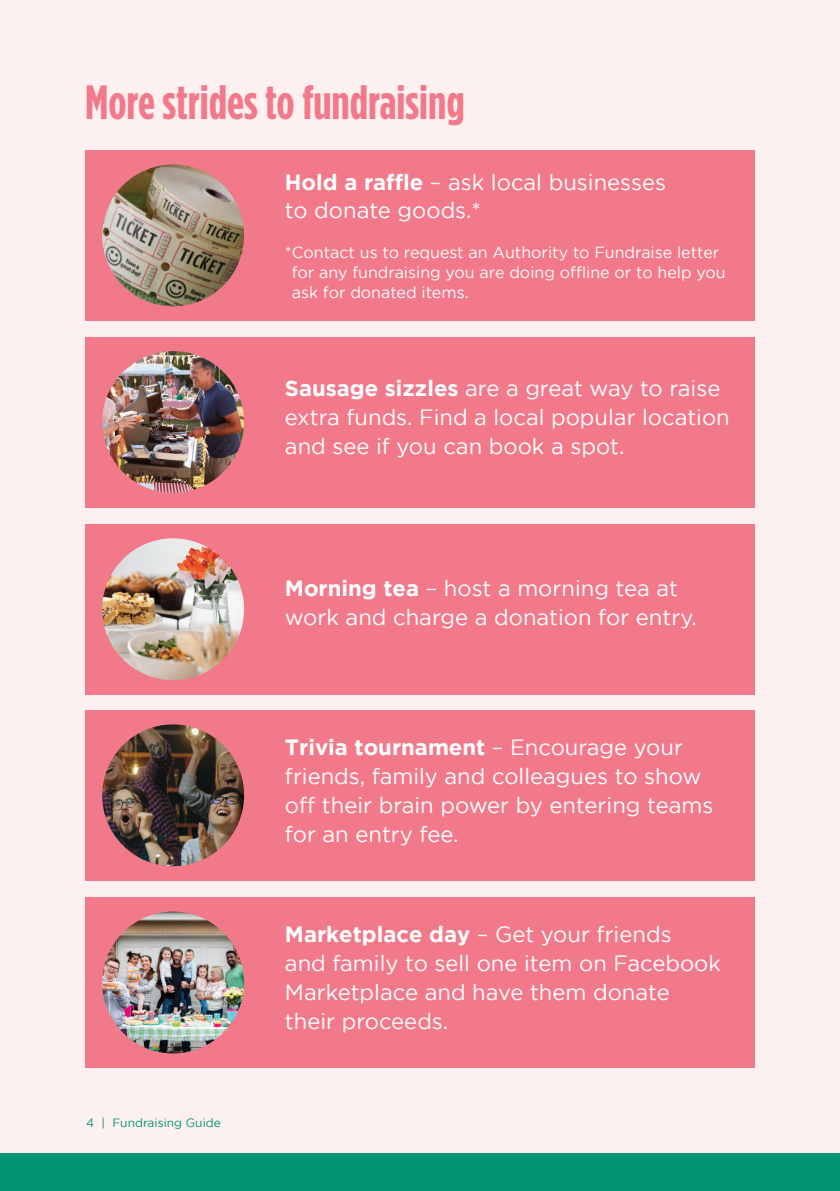
<style>
.page{position:relative;width:840px;height:1191px;background:#fff}
.page>*{position:absolute;margin:0;border:0;box-sizing:border-box;transform-origin:0 0}
.t1{font:700 48px "Gotham Condensed";color:#f2798a}
.t2{font:22px/28.8px "Gotham";color:#fff}
.t3{font:16px/20px "Gotham";color:#fff}
.t4{font:12px "Gotham";color:#009472}
.s1{font-weight:700}
</style>
<div class="page">
<div style="left:0;top:0;width:839px;height:1191px;background:#fdf0f0"></div>
<div style="left:0;top:1153px;width:839px;height:38px;background:#009472"></div>
<div style="left:85px;top:151px;width:669px;height:170px;background:#f2798a"></div>
<div style="left:85px;top:337px;width:669px;height:170px;background:#f2798a"></div>
<div style="left:85px;top:524px;width:669px;height:170px;background:#f2798a"></div>
<div style="left:85px;top:710px;width:669px;height:170px;background:#f2798a"></div>
<div style="left:85px;top:897px;width:669px;height:170px;background:#f2798a"></div>
<img style="left:102px;top:164px;width:142px;height:143px">
<img style="left:102px;top:351px;width:142px;height:142px;border-radius:71px">
<img style="left:102px;top:538px;width:142px;height:142px;border-radius:71px">
<img style="left:102px;top:724px;width:142px;height:142px;border-radius:71px">
<img style="left:102px;top:911px;width:142px;height:142px;border-radius:71px">
<h1 class="t1" style="left:85px;top:75px;width:381px">More strides to fundraising</h1>
<p class="t2" style="left:285px;top:167px;width:382px"><span class="s1">Hold a raffle</span> – ask local businesses to donate goods.*</p>
<p class="t3" style="left:291px;top:242px;width:435px;text-indent:-7px">*Contact us to request an Authority to Fundraise letter for any fundraising you are doing offline or to help you ask for donated items.</p>
<p class="t2" style="left:285px;top:373px;width:446px"><span class="s1">Sausage sizzles</span> are a great way to raise extra funds. Find a local popular location and see if you can book a spot.</p>
<p class="t2" style="left:285px;top:573px;width:413px"><span class="s1">Morning tea</span> – host a morning tea at work and charge a donation for entry.</p>
<p class="t2" style="left:285px;top:732px;width:430px"><span class="s1">Trivia tournament</span> – Encourage your friends, family and colleagues to show off their brain power by entering teams for an entry fee.</p>
<p class="t4" style="left:86px;top:1115px;width:136px">4 | Fundraising Guide</p>
<p class="t2" style="left:285px;top:920px;width:437px"><span class="s1">Marketplace day</span> – Get your friends<br>and family to sell one item on Facebook<br>Marketplace and have them donate their proceeds.</p>
</div>
